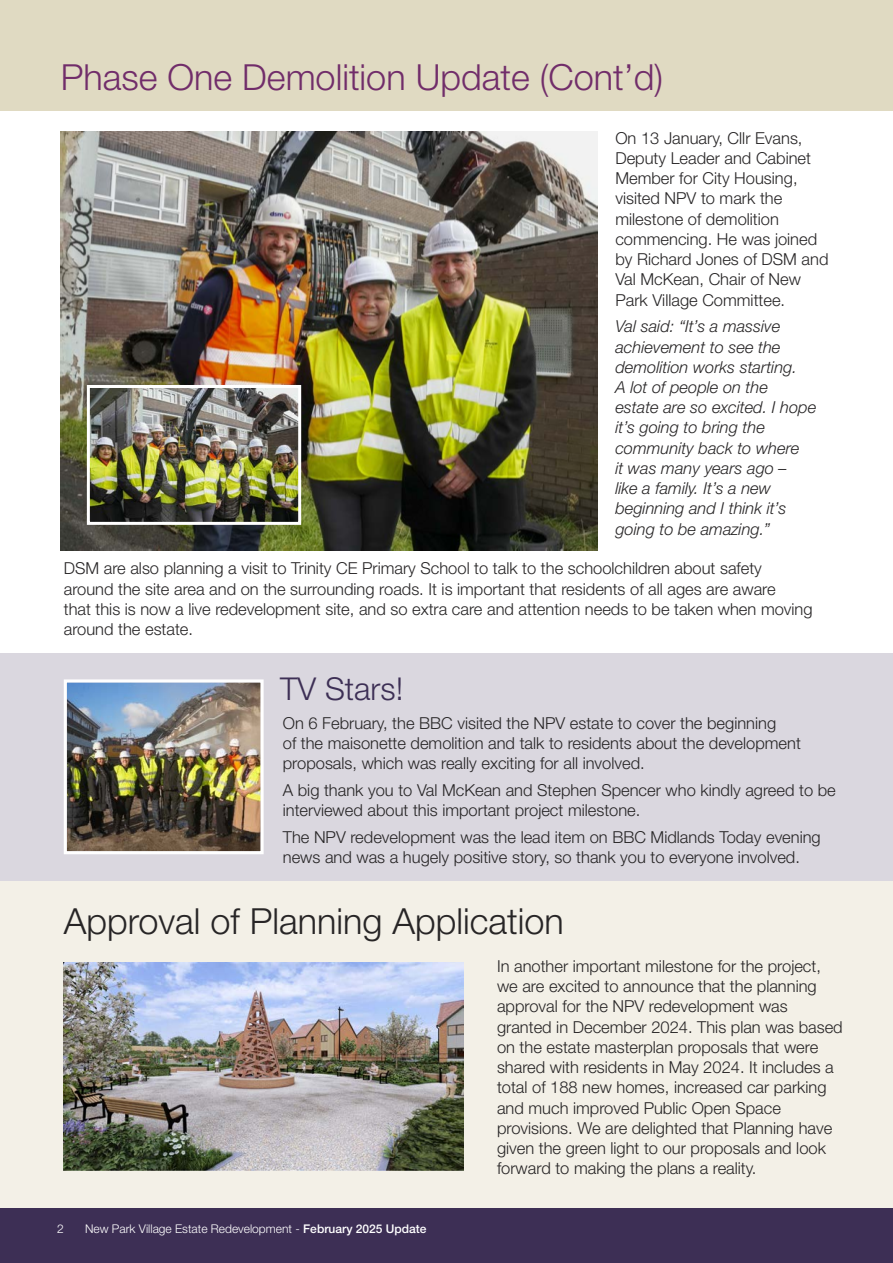
<style>
.page{position:relative;width:893px;height:1263px;background:#fff}
.page>*{position:absolute;margin:0;border:0;box-sizing:border-box;transform-origin:0 0}
.t1{font:300 36px "Helvetica Neue LT Std";color:#712d6a}
.t2{font:300 36px "Helvetica Neue LT Std";color:#272526}
.t3{font:300 31.5px "Helvetica Neue LT Std";color:#3d2f55}
.t4{font:300 16.5px/20.2px "Helvetica Neue LT Std";color:#272526}
.t5{font:italic 300 16.5px/20.2px "Helvetica Neue LT Std";color:#272526}
.t6{font:300 12px "Helvetica Neue LT Std";color:#fff}
.s1{font-weight:500}
</style>
<div class="page">
<div style="left:0;top:1208px;width:893px;height:55px;background:#3d2f55"></div>
<div style="left:0;top:0;width:893px;height:111px;background:#e0dac2"></div>
<img style="left:61px;top:132px;width:536px;height:419px">
<div style="left:0;top:881px;width:893px;height:327px;background:#f3f0e7"></div>
<img style="left:64px;top:962px;width:399px;height:208px">
<img style="left:91px;top:389px;width:206px;height:132px">
<div style="left:87px;top:385px;width:214px;height:140px;border:3px solid #fff"></div>
<div style="left:0;top:653px;width:893px;height:228px;background:#dad7df"></div>
<img style="left:68px;top:683px;width:192px;height:167px">
<div style="left:64px;top:679px;width:200px;height:175px;border:3px solid #fff"></div>
<p class="t1" style="left:61px;top:64px;width:604px">Phase One Demolition Update (Cont’d)</p>
<p class="t4" style="left:615px;top:129px;width:215px">On 13 January, Cllr Evans,<br>Deputy Leader and Cabinet<br>Member for City Housing, visited NPV to mark the milestone of demolition commencing. He was joined by Richard Jones of DSM and<br>Val McKean, Chair of New<br>Park Village Committee.</p>
<p class="t5" style="left:615px;top:318px;width:202px">Val said: “It’s a massive achievement to see the demolition works starting.<br>A lot of people on the<br>estate are so excited. I hope it’s going to bring the community back to where<br>it was many years ago –<br>like a family. It’s a new beginning and I think it’s going to be amazing.”</p>
<p class="t4" style="left:64px;top:560px;width:750px">DSM are also planning a visit to Trinity CE Primary School to talk to the schoolchildren about safety around the site area and on the surrounding roads. It is important that residents of all ages are aware<br>that this is now a live redevelopment site, and so extra care and attention needs to be taken when moving around the estate.</p>
<p class="t3" style="left:280px;top:678px;width:125px">TV Stars!</p>
<p class="t4" style="left:283px;top:714px;width:520px">On 6 February, the BBC visited the NPV estate to cover the beginning<br>of the maisonette demolition and talk to residents about the development proposals, which was really exciting for all involved.</p>
<p class="t4" style="left:283px;top:782px;width:554px">A big thank you to Val McKean and Stephen Spencer who kindly agreed to be interviewed about this important project milestone.</p>
<p class="t4" style="left:283px;top:828px;width:539px">The NPV redevelopment was the lead item on BBC Midlands Today evening news and was a hugely positive story, so thank you to everyone involved.</p>
<p class="t2" style="left:64px;top:909px;width:502px">Approval of Planning Application</p>
<p class="t6" style="left:57px;top:1225px;width:8px">2</p>
<p class="t6" style="left:85px;top:1225px;width:343px">New Park Village Estate Redevelopment - <span class="s1">February 2025 Update</span></p>
<p class="t4" style="left:497px;top:958px;width:347px">In another important milestone for the project, we are excited to announce that the planning approval for the NPV redevelopment was granted in December 2024. This plan was based on the estate masterplan proposals that were shared with residents in May 2024. It includes a total of 188 new homes, increased car parking and much improved Public Open Space provisions. We are delighted that Planning have given the green light to our proposals and look forward to making the plans a reality.</p>
</div>
